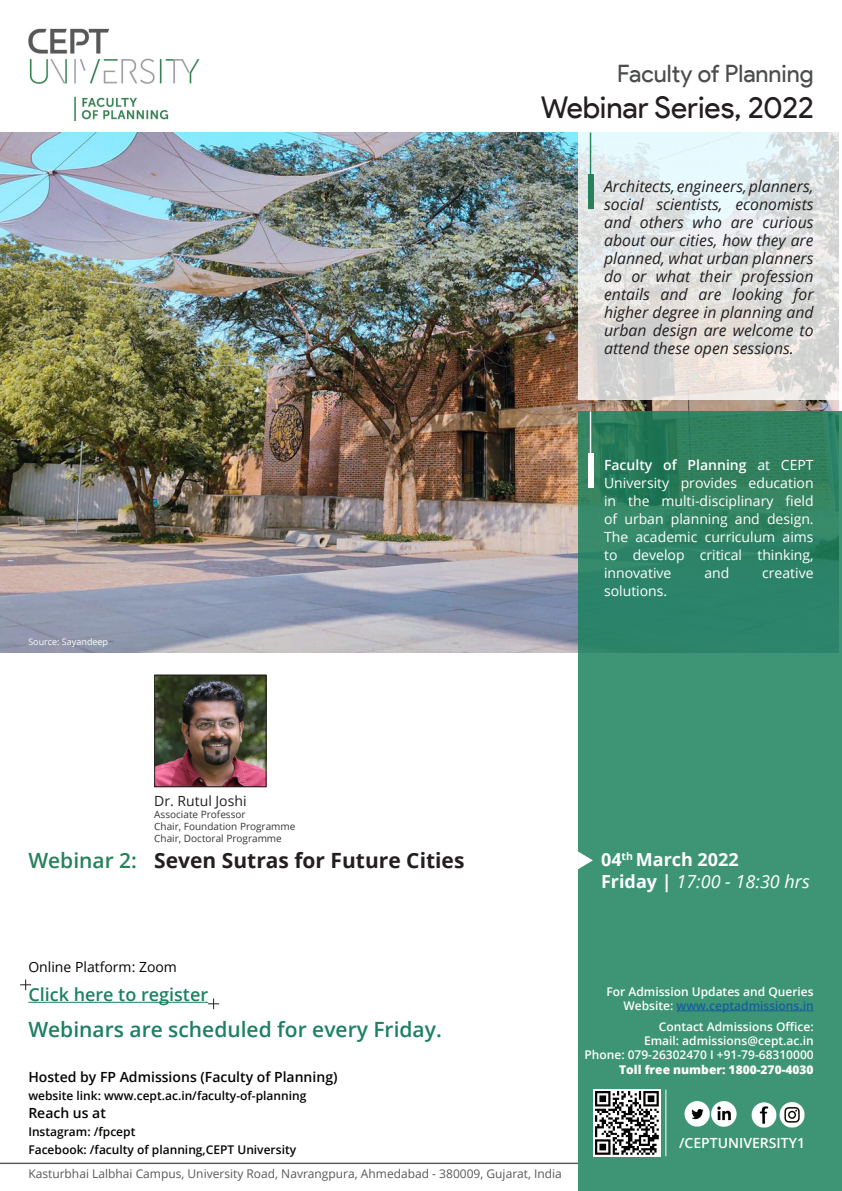
<style>
.page{position:relative;width:842px;height:1191px;background:#fff}
.page>*{position:absolute;margin:0;border:0;box-sizing:border-box;transform-origin:0 0}
.t1{font:30px "Product Sans";color:#231f20}
.t2{font:24px "Product Sans";color:#4b4c4d}
.t3{font:600 21px "Open Sans";color:#1c825e}
.t4{font:700 21px "Open Sans";color:#231f20}
.t5{font:600 21px "Open Sans";color:#27815b}
.t6{font:italic 18px "Open Sans";color:#fff}
.Body_Text{font:600 18px "Open Sans";color:#1c825e}
.t7{font:700 18px "Open Sans";color:#fff}
.Body_Text-2{font:italic 15.8px/18px "Open Sans";color:#231f20;text-align:justify}
.Body_Text-3{font:14px/18px "Open Sans";color:#fff;text-align:justify}
.t8{font:600 14px "Open Sans";color:#040503}
.Body_Text-4{font:14px "Open Sans";color:#040503}
.Body_Text-5{font:600 14px "Open Sans";color:#fff}
.t9{font:14px "Open Sans";color:#231f20}
.Body_Text-6{font:600 12px "Open Sans";color:#fffefc}
.t10{font:600 12px "Open Sans";color:#040503}
.Body_Text-7{font:12px "Open Sans";color:#57585a}
.t11{font:600 12px "Open Sans";color:#175d9e}
.Body_Text-8{font:800 12px "Open Sans";color:#fffefc}
.t12{font:10px "Open Sans";color:#373636}
.t13{font:9px "Open Sans";color:#fff}
.s1{font-weight:600}
.s2{font-weight:700;font-style:normal}
.s3{color:#fffefc}
</style>
<div class="page">
<img style="left:0;top:133px;width:838px;height:519px">
<svg style="left:578px;top:411px;width:264px;height:780px;background:#388e70"></svg>
<img style="left:28px;top:28px;width:172px;height:94px">
<hr style="left:0;top:1162px;width:578px;height:2px;background:#57585a">
<img style="left:681px;top:1096px;width:57px;height:36px">
<img style="left:749px;top:1097px;width:59px;height:36px">
<hr style="left:665px;top:1089px;width:1px;height:67px;background:#fff">
<hr style="left:676px;top:1010px;width:138px;height:1px;background:#175d9e">
<svg style="left:578px;top:133px;width:261px;height:267px;background:#e0e3e2"></svg>
<svg style="left:578px;top:852px;width:14px;height:17px"></svg>
<hr style="left:590px;top:133px;width:1px;height:67px;background:#27815b">
<div style="left:588px;top:174px;width:5px;height:35px;background:#27815b"></div>
<hr style="left:590px;top:411px;width:1px;height:68px;background:#fff">
<div style="left:588px;top:453px;width:5px;height:35px;background:#fff"></div>
<img style="left:593px;top:1089px;width:68px;height:67px">
<hr style="left:28px;top:1001px;width:180px;height:1px;background:#1c825e">
<svg style="left:20px;top:979px;width:11px;height:11px"></svg>
<svg style="left:208px;top:998px;width:11px;height:11px"></svg>
<img style="left:156px;top:677px;width:108px;height:108px">
<div style="left:154px;top:675px;width:112px;height:112px;border:1px solid #231f20"></div>
<p class="t2" style="left:617px;top:59px;width:198px">Faculty of Planning</p>
<p class="t1" style="left:541px;top:89px;width:274px">Webinar Series, 2022</p>
<p class="Body_Text-2" style="left:604px;top:177px;width:211px">Architects, engineers, planners, social scientists, economists and others who are curious about our cities, how they are planned, what urban planners do or what their profession entails and are looking for higher degree in planning and urban design are welcome to attend these open sessions.</p>
<p class="Body_Text-3" style="left:604px;top:455px;width:211px"><span class="s1">Faculty of Planning</span> at CEPT University provides education in the multi-disciplinary field of urban planning and design.<br>The academic curriculum aims to develop critical thinking, innovative</p>
<p class="Body_Text-3" style="left:704px;top:563px;width:26px">and</p>
<p class="Body_Text-3" style="left:762px;top:563px;width:53px">creative</p>
<p class="t13" style="left:28px;top:635px;width:81px">Source: Sayandeep</p>
<p class="Body_Text-3" style="left:604px;top:581px;width:65px">solutions.</p>
<p class="t9" style="left:154px;top:791px;width:94px">Dr. Rutul Joshi</p>
<p class="t12" style="left:154px;top:807px;width:93px">Associate Professor</p>
<p class="t12" style="left:154px;top:819px;width:143px">Chair, Foundation Programme</p>
<p class="t12" style="left:154px;top:831px;width:129px">Chair, Doctoral Programme</p>
<p class="t5" style="left:28px;top:846px;width:110px">Webinar 2:</p>
<p class="t4" style="left:154px;top:846px;width:312px">Seven Sutras for Future Cities</p>
<p class="t7" style="left:601px;top:846px;width:139px">04<sup>th</sup> March 2022</p>
<p class="t6" style="left:601px;top:868px;width:210px"><span class="s2">Friday |</span> 17:00 - 18:30 hrs</p>
<p class="Body_Text-4" style="left:28px;top:957px;width:150px">Online Platform: Zoom</p>
<p class="Body_Text" style="left:28px;top:982px;width:181px">Click here to register</p>
<p class="t3" style="left:28px;top:1015px;width:415px">Webinars are scheduled for every Friday.</p>
<p class="t8" style="left:28px;top:1067px;width:311px">Hosted by FP Admissions (Faculty of Planning)</p>
<p class="t10" style="left:28px;top:1087px;width:280px">website link: www.cept.ac.in/faculty-of-planning</p>
<p class="t8" style="left:28px;top:1103px;width:79px">Reach us at</p>
<p class="t10" style="left:28px;top:1123px;width:109px">Instagram: /fpcept</p>
<p class="t10" style="left:28px;top:1141px;width:269px">Facebook: /faculty of planning,CEPT University</p>
<p class="Body_Text-7" style="left:28px;top:1165px;width:535px">Kasturbhai Lalbhai Campus, University Road, Navrangpura, Ahmedabad - 380009, Gujarat, India</p>
<p class="Body_Text-6" style="left:606px;top:983px;width:209px">For Admission Updates and Queries</p>
<p class="t11" style="left:623px;top:997px;width:192px"><span class="s3">Website:</span> www.ceptadmissions.in</p>
<p class="Body_Text-6" style="left:659px;top:1018px;width:156px">Contact Admissions Office:</p>
<p class="Body_Text-6" style="left:644px;top:1032px;width:171px">Email: admissions@cept.ac.in</p>
<p class="Body_Text-6" style="left:584px;top:1046px;width:231px">Phone: 079-26302470 I +91-79-68310000</p>
<p class="Body_Text-8" style="left:619px;top:1060px;width:196px">Toll free number: 1800-270-4030</p>
<p class="Body_Text-5" style="left:679px;top:1133px;width:127px">/CEPTUNIVERSITY1</p>
</div>
